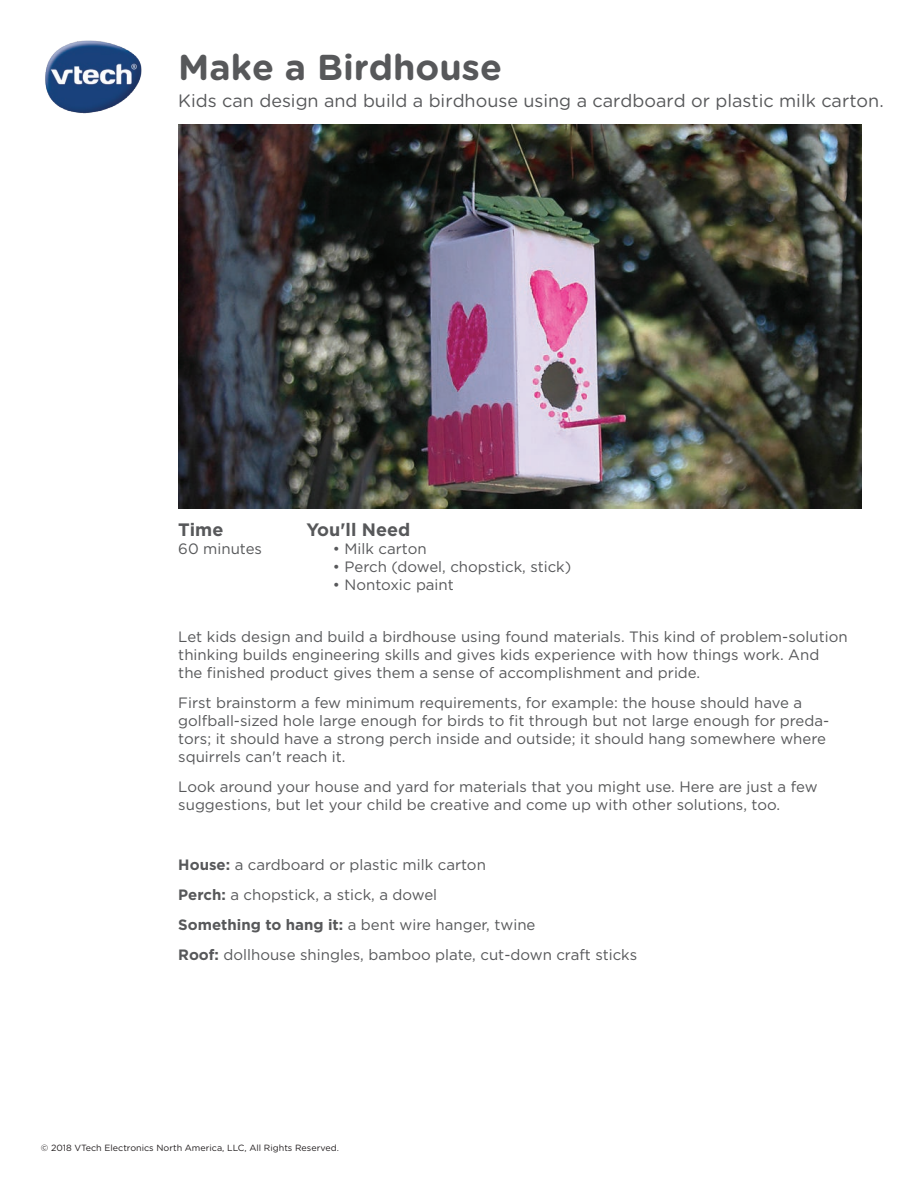
<style>
.page{position:relative;width:918px;height:1188px;background:#fff}
.page>*{position:absolute;margin:0;border:0;box-sizing:border-box;transform-origin:0 0}
.t1{font:700 36px "Gotham Rounded";color:#57585a}
.t2{font:18px "Gotham Rounded";color:#57585a}
.t3{font:700 18px "Gotham";color:#57585a}
.t4{font:15px/18px "Gotham";color:#57585a}
.t5{font:9px "Gotham Rounded";color:#231f20}
.s1{font-weight:700}
</style>
<div class="page">
<img style="left:178px;top:124px;width:684px;height:385px">
<img style="left:45px;top:40px;width:97px;height:74px">
<h1 class="t1" style="left:178px;top:41px;width:325px">Make a Birdhouse</h1>
<p class="t2" style="left:178px;top:88px;width:707px">Kids can design and build a birdhouse using a cardboard or plastic milk carton.</p>
<p class="t3" style="left:178px;top:519px;width:47px">Time</p>
<p class="t4" style="left:178px;top:539px;width:85px">60 minutes</p>
<p class="t3" style="left:306px;top:519px;width:105px">You'll Need</p>
<p class="t4" style="left:333px;top:539px;width:95px">• Milk carton</p>
<p class="t4" style="left:333px;top:557px;width:240px">• Perch (dowel, chopstick, stick)</p>
<p class="t4" style="left:333px;top:575px;width:122px">• Nontoxic paint</p>
<p class="t4" style="left:178px;top:627px;width:671px">Let kids design and build a birdhouse using found materials. This kind of problem-solution thinking builds engineering skills and gives kids experience with how things work. And<br>the finished product gives them a sense of accomplishment and pride.</p>
<p class="t4" style="left:178px;top:693px;width:652px">First brainstorm a few minimum requirements, for example: the house should have a golfball-sized hole large enough for birds to fit through but not large enough for preda&shy;tors; it should have a strong perch inside and outside; it should hang somewhere where squirrels can't reach it.</p>
<p class="t4" style="left:178px;top:777px;width:641px">Look around your house and yard for materials that you might use. Here are just a few suggestions, but let your child be creative and come up with other solutions, too.</p>
<p class="t4" style="left:178px;top:849px;width:461px;line-height:30px"><span class="s1">House:</span> a cardboard or plastic milk carton<br><span class="s1">Perch:</span> a chopstick, a stick, a dowel<br><span class="s1">Something to hang it:</span> a bent wire hanger, twine<br><span class="s1">Roof:</span> dollhouse shingles, bamboo plate, cut-down craft sticks</p>
<p class="t5" style="left:41px;top:1141px;width:300px">© 2018 VTech Electronics North America, LLC, All Rights Reserved.</p>
</div>
